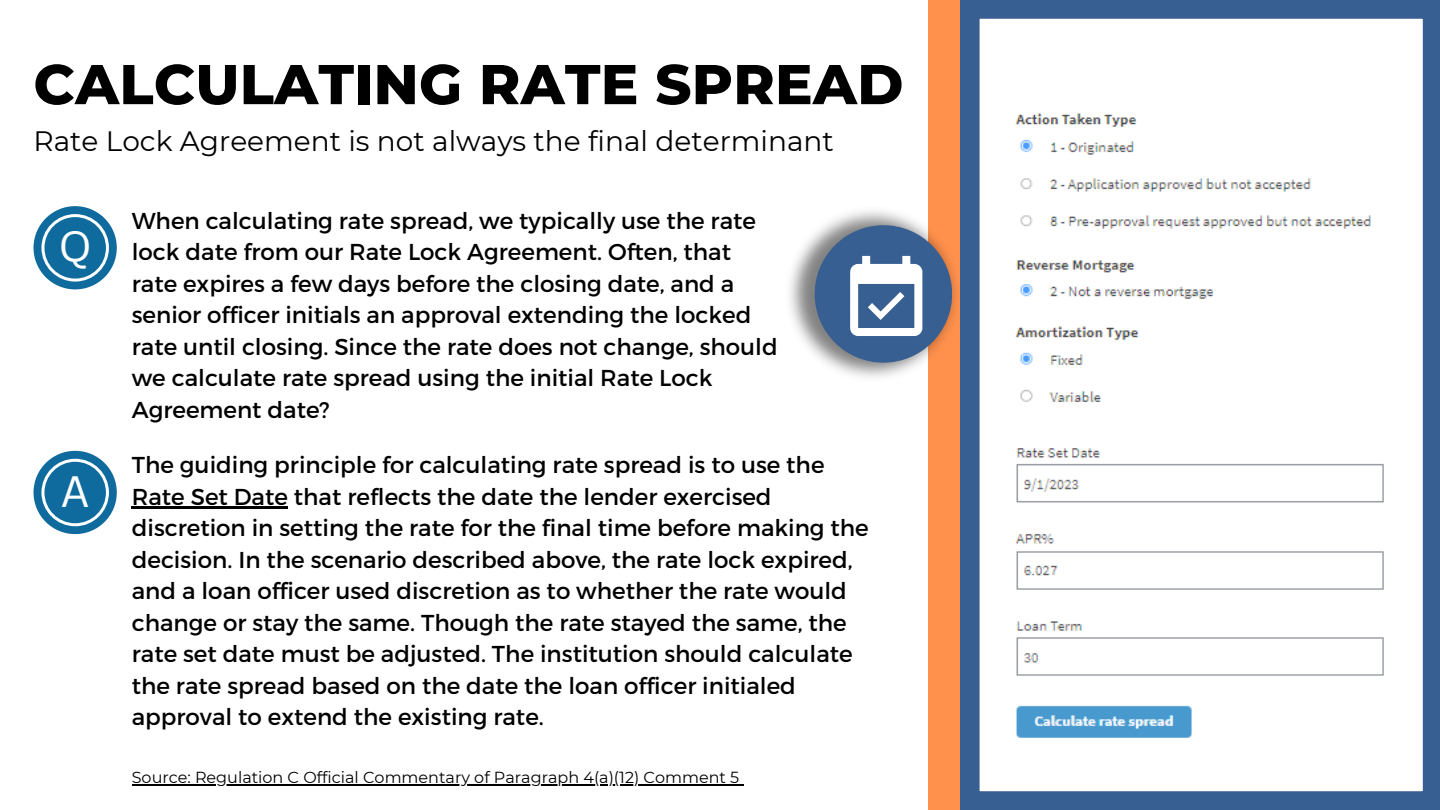
<style>
.page{position:relative;width:1440px;height:810px;background:#fff}
.page>*{position:absolute;margin:0;border:0;box-sizing:border-box;transform-origin:0 0}
.t1{font:800 56px "Montserrat";letter-spacing:.005em;color:#000}
.t2{font:42.8px "Canva Sans";color:#fff}
.t3{font:28px "Montserrat";color:#000}
.t4{font:23px/31.5px "Montserrat";color:#000}
.t5{font:16px "Montserrat";color:#000}
</style>
<div class="page">
<div style="left:928px;top:0;width:42px;height:810px;background:#ff914d"></div>
<div style="left:34px;top:451px;width:83px;height:83px;background:#0f6a9d;border-radius:50%"></div>
<svg style="left:41px;top:459px;width:68px;height:67px"></svg>
<div style="left:34px;top:206px;width:83px;height:83px;background:#0f6a9d;border-radius:50%"></div>
<svg style="left:41px;top:214px;width:68px;height:68px"></svg>
<img style="left:789px;top:206px;width:172px;height:175px">
<div style="left:815px;top:225px;width:137px;height:138px;background:#375f92;border-radius:50%"></div>
<svg style="left:850px;top:256px;width:72px;height:80px"></svg>
<svg style="left:961px;top:0;width:479px;height:810px"></svg>
<hr style="left:132px;top:506px;width:156px;height:3px;background:#000">
<hr style="left:132px;top:784px;width:607px;height:2px;background:#000">
<p class="t1" style="left:34px;top:50px;width:871px">CALCULATING RATE SPREAD</p>
<p class="t3" style="left:34px;top:124px;width:802px">Rate Lock Agreement is not always the final determinant</p>
<p class="t2" style="left:58px;top:217px;width:35px">Q</p>
<p class="t2" style="left:61px;top:461px;width:30px">A</p>
<p class="t4" style="left:132px;top:204px;width:647px">When calculating rate spread, we typically use the rate lock date from our Rate Lock Agreement. Often, that rate expires a few days before the closing date, and a senior officer initials an approval extending the locked rate until closing. Since the rate does not change, should we calculate rate spread using the initial Rate Lock Agreement date?</p>
<p class="t4" style="left:132px;top:448px;width:739px">The guiding principle for calculating rate spread is to use the Rate Set Date that reflects the date the lender exercised discretion in setting the rate for the final time before making the decision. In the scenario described above, the rate lock expired, and a loan officer used discretion as to whether the rate would change or stay the same. Though the rate stayed the same, the rate set date must be adjusted. The institution should calculate the rate spread based on the date the loan officer initialed approval to extend the existing rate.</p>
<p class="t5" style="left:132px;top:767px;width:609px">Source: Regulation C Official Commentary of Paragraph 4(a)(12) Comment 5</p>
</div>
